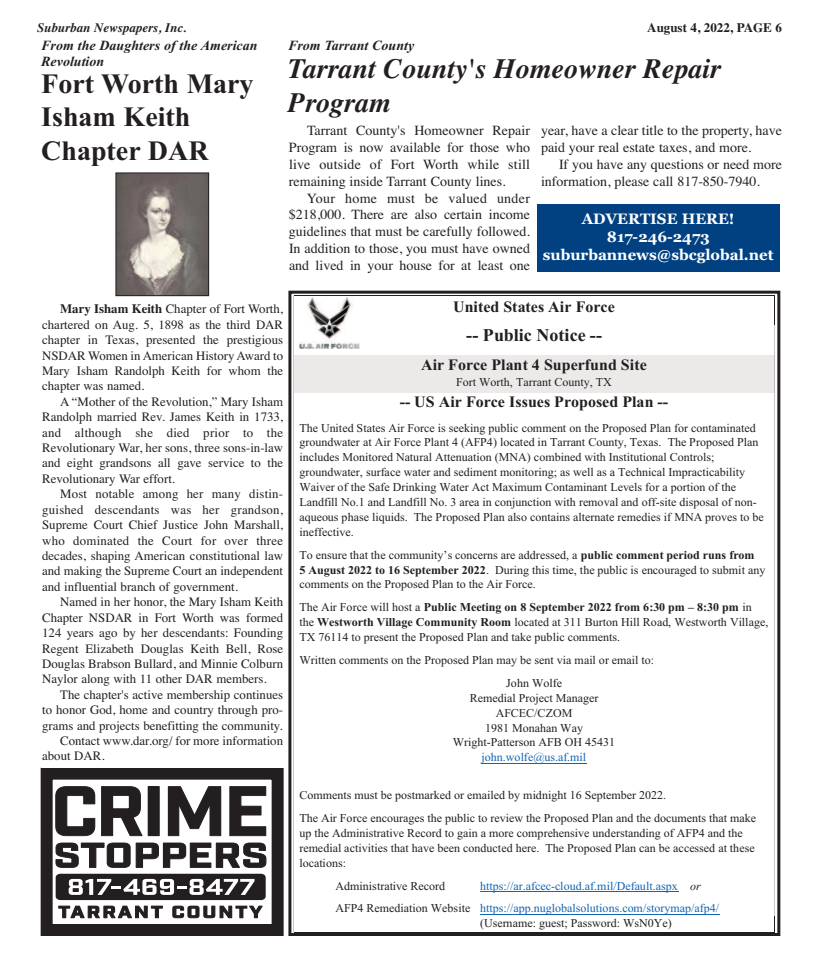
<style>
.page{position:relative;width:819px;height:972px;background:#fff}
.page>*{position:absolute;margin:0;border:0;box-sizing:border-box;transform-origin:0 0}
.t1{font:italic 700 28px/33.6px "Times";color:#231f20}
.t2{font:700 28px/33.6px "Times New Roman";color:#231f20}
.t3{font:700 18px "Times New Roman";color:#231f20}
.t4{font:700 15.9px "Times New Roman";color:#231f20}
.t5{font:700 15px/18px "Georgia";color:#fff;text-align:center}
.t6{font:14px/16.8px "Times";color:#231f20;text-align:justify}
.t7{font:italic 700 14px/16.8px "Times New Roman";color:#231f20}
.t8{font:italic 700 13px "Times";color:#231f20}
.t9{font:700 13px "Times";color:#231f20}
.t10{font:12.9px/15.4px "Times";color:#231f20;text-align:justify}
.t11{font:12px/14.9px "Times New Roman";color:#231f20}
.t12{font:12px/22.9px "Times New Roman";color:#1266b2}
.s1{font-weight:700}
.s2{font-style:italic;color:#231f20}
.s3{color:#231f20}
</style>
<div class="page">
<svg style="left:55px;top:786px;width:212px;height:133px"></svg>
<div style="left:41px;top:768px;width:243px;height:168px;border:12px solid #231f20"></div>
<img style="left:117px;top:174px;width:90px;height:120px">
<div style="left:115px;top:172px;width:94px;height:124px;border:1px solid #231f20"></div>
<hr style="left:294px;top:295px;width:481px;height:1px;background:#231f20">
<hr style="left:294px;top:324px;width:1px;height:31px;background:#231f20">
<hr style="left:775px;top:324px;width:1px;height:31px;background:#231f20">
<div style="left:294px;top:355px;width:481px;height:20px;background:#ebeae9"></div>
<div style="left:294px;top:375px;width:481px;height:18px;background:#ebeae9"></div>
<hr style="left:482px;top:763px;width:105px;height:1px;background:#1266b2">
<hr style="left:480px;top:891px;width:198px;height:1px;background:#1266b2">
<hr style="left:480px;top:914px;width:240px;height:1px;background:#1266b2">
<img style="left:299px;top:297px;width:61px;height:51px">
<div style="left:288px;top:291px;width:492px;height:645px;border:3px solid #231f20"></div>
<div style="left:537px;top:204px;width:243px;height:68px;background:#014181"></div>
<p class="t8" style="left:37px;top:19px;width:151px">Suburban Newspapers, Inc.</p>
<p class="t9" style="left:647px;top:19px;width:136px">August 4, 2022, PAGE 6</p>
<p class="t7" style="left:41px;top:36px;width:218px">From the Daughters of the American<br>Revolution</p>
<h1 class="t2" style="left:41px;top:66px;width:214px">Fort Worth Mary<br>Isham Keith<br>Chapter DAR</h1>
<p class="t7" style="left:288px;top:36px;width:128px">From Tarrant County</p>
<h1 class="t1" style="left:288px;top:52px;width:434px">Tarrant County's Homeowner Repair<br>Program</h1>
<p class="t6" style="left:541px;top:122px;width:243px">year, have a clear title to the property, have paid your real estate taxes, and more.</p>
<p class="t6" style="left:541px;top:156px;width:243px;text-indent:18px">If you have any questions or need more information, please call 817-850-7940.</p>
<p class="t5" style="left:543px;top:210px;width:232px">ADVERTISE HERE!<br>817-246-2473 suburbannews@sbcglobal.net</p>
<p class="t6" style="left:289px;top:122px;width:243px;text-indent:18px">Tarrant County's Homeowner Repair Program is now available for those who live outside of Fort Worth while still remaining inside Tarrant County lines.</p>
<p class="t6" style="left:289px;top:189px;width:243px;text-indent:18px">Your home must be valued under $218,000. There are also certain income guidelines that must be carefully followed.<br>In addition to those, you must have owned and lived in your house for at least one</p>
<p class="t10" style="left:42px;top:301px;width:243px;text-indent:18px"><span class="s1">Mary Isham Keith</span> Chapter of Fort Worth, chartered on Aug. 5, 1898 as the third DAR chapter in Texas, presented the prestigious NSDAR Women in American History Award to Mary Isham Randolph Keith for whom the chapter was named.</p>
<p class="t10" style="left:42px;top:394px;width:243px;text-indent:18px">A “Mother of the Revolution,” Mary Isham Randolph married Rev. James Keith in 1733, and although she died prior to the Revolutionary War, her sons, three sons-in-law and eight grandsons all gave service to the Revolutionary War effort.</p>
<p class="t10" style="left:42px;top:486px;width:243px;text-indent:18px">Most notable among her many distin&shy;guished descendants was her grandson, Supreme Court Chief Justice John Marshall, who dominated the Court for over three decades, shaping American constitutional law and making the Supreme Court an independent and influential branch of government.</p>
<p class="t10" style="left:42px;top:594px;width:243px;text-indent:18px">Named in her honor, the Mary Isham Keith Chapter NSDAR in Fort Worth was formed 124 years ago by her descendants: Founding Regent Elizabeth Douglas Keith Bell, Rose Douglas Brabson Bullard, and Minnie Colburn Naylor along with 11 other DAR members.</p>
<p class="t10" style="left:60px;top:687px;width:224px">The chapter's active membership continues</p>
<p class="t10" style="left:42px;top:702px;width:242px">to honor God, home and country through pro-</p>
<p class="t10" style="left:42px;top:717px;width:242px">grams and projects benefitting the community.</p>
<p class="t10" style="left:60px;top:733px;width:224px">Contact www.dar.org/ for more information</p>
<p class="t10" style="left:42px;top:748px;width:64px">about DAR.</p>
<h3 class="t4" style="left:453px;top:295px;width:163px">United States Air Force</h3>
<h2 class="t3" style="left:466px;top:322px;width:137px">-- Public Notice --</h2>
<h3 class="t4" style="left:421px;top:353px;width:227px">Air Force Plant 4 Superfund Site</h3>
<p class="t11" style="left:456px;top:374px;width:157px">Fort Worth, Tarrant County, TX</p>
<h3 class="t4" style="left:400px;top:391px;width:270px">-- US Air Force Issues Proposed Plan --</h3>
<p class="t11" style="left:299px;top:420px;width:466px">The United States Air Force is seeking public comment on the Proposed Plan for contaminated groundwater at Air Force Plant 4 (AFP4) located in Tarrant County, Texas. The Proposed Plan includes Monitored Natural Attenuation (MNA) combined with Institutional Controls; groundwater, surface water and sediment monitoring; as well as a Technical Impracticability Waiver of the Safe Drinking Water Act Maximum Contaminant Levels for a portion of the Landfill No.1 and Landfill No. 3 area in conjunction with removal and off-site disposal of non&shy;aqueous phase liquids. The Proposed Plan also contains alternate remedies if MNA proves to be ineffective.</p>
<p class="t11" style="left:299px;top:547px;width:467px">To ensure that the community’s concerns are addressed, a <span class="s1">public comment period runs from<br>5 August 2022 to 16 September 2022</span>. During this time, the public is encouraged to submit any comments on the Proposed Plan to the Air Force.</p>
<p class="t11" style="left:299px;top:599px;width:471px">The Air Force will host a <span class="s1">Public Meeting on 8 September 2022 from 6:30 pm – 8:30 pm</span> in the <span class="s1">Westworth Village Community Room</span> located at 311 Burton Hill Road, Westworth Village,<br>TX 76114 to present the Proposed Plan and take public comments.</p>
<p class="t11" style="left:506px;top:648px;width:150px;line-height:22.9px;text-indent:-207px">Written comments on the Proposed Plan may be sent via mail or email to:<br>John Wolfe</p>
<p class="t11" style="left:453px;top:690px;width:164px;text-align:center">Remedial Project Manager<br>AFCEC/CZOM<br>1981 Monahan Way<br>Wright-Patterson AFB OH 45431</p>
<p class="t12" style="left:482px;top:746px;width:106px">john.wolfe@us.af.mil</p>
<p class="t11" style="left:299px;top:783px;width:458px;line-height:22.9px">Comments must be postmarked or emailed by midnight 16 September 2022.<br>The Air Force encourages the public to review the Proposed Plan and the documents that make</p>
<p class="t11" style="left:299px;top:825px;width:457px">up the Administrative Record to gain a more comprehensive understanding of AFP4 and the remedial activities that have been conducted here. The Proposed Plan can be accessed at these locations:</p>
<p class="t11" style="left:336px;top:878px;width:111px">Administrative Record</p>
<p class="t12" style="left:336px;top:874px;width:385px;text-indent:145px">https://ar.afcec-cloud.af.mil/Default.aspx <span class="s2">or<br></span><span class="s3">AFP4 Remediation Website</span> https://app.nuglobalsolutions.com/storymap/afp4/</p>
<p class="t11" style="left:480px;top:916px;width:193px">(Username: guest; Password: WsN0Ye)</p>
</div>
